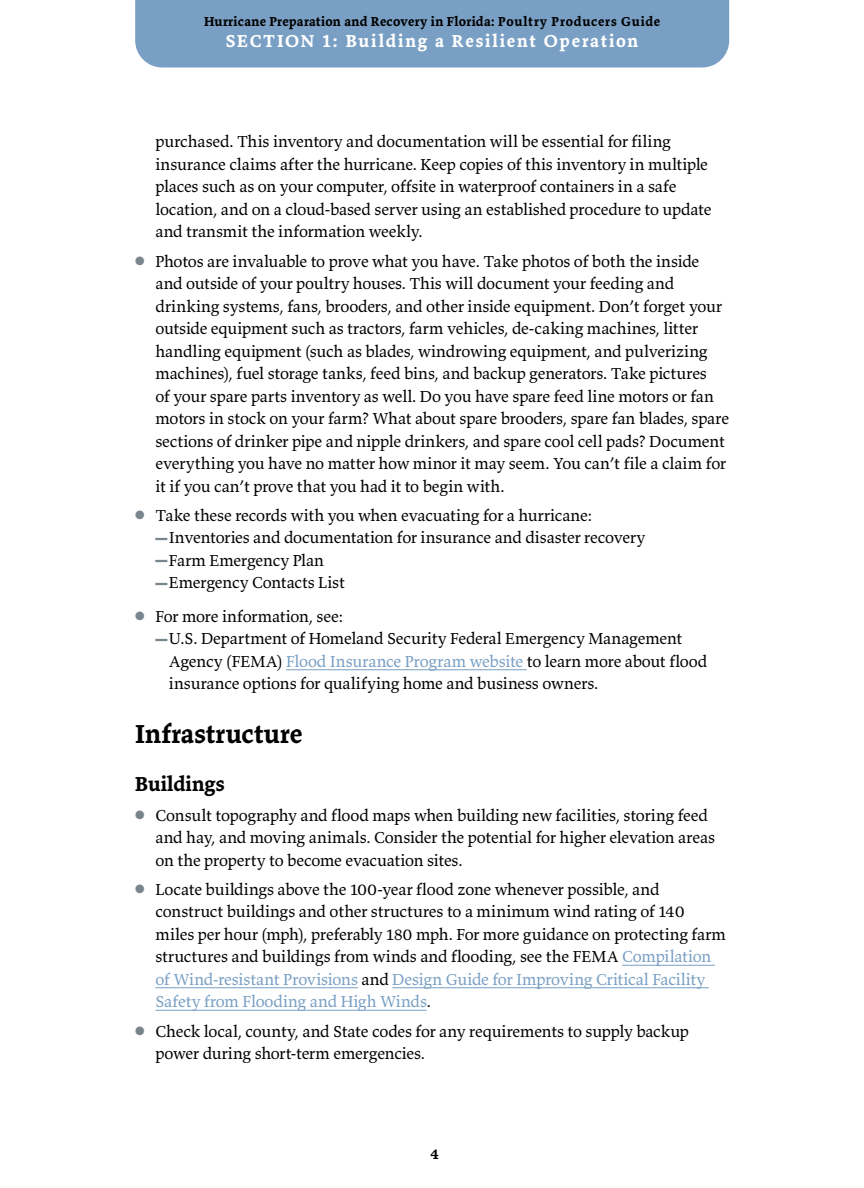
<style>
.page{position:relative;width:864px;height:1188px;background:#fff}
.page>*{position:absolute;margin:0;border:0;box-sizing:border-box;transform-origin:0 0}
.t1{font:700 27px "Valkyrie T3";letter-spacing:.005em;color:#000}
.t2{font:700 21px "Valkyrie T3";letter-spacing:.005em;color:#000}
.t3{font:700 18px "Valkyrie T3";letter-spacing:.095em;color:#fff}
.t4{font:16.5px/22.5px "Valkyrie T3";letter-spacing:-.01em;color:#000}
.t5{font:700 15px "Valkyrie T3";color:#000}
.t6{font:700 13.5px "Valkyrie T3";letter-spacing:.03em;color:#000}
.s1{color:#79858d}
.s2{font-family:"Times New Roman";font-size:12px;color:#79858d}
.s3{color:#799fc4}
</style>
<div class="page">
<div style="left:135px;top:0;width:594px;height:68px;background:#799fc4"></div>
<hr style="left:286px;top:670px;width:241px;height:1px;background:#799fc4">
<hr style="left:622px;top:965px;width:93px;height:1px;background:#799fc4">
<hr style="left:155px;top:988px;width:203px;height:1px;background:#799fc4">
<hr style="left:392px;top:988px;width:317px;height:1px;background:#799fc4">
<hr style="left:155px;top:1010px;width:272px;height:1px;background:#799fc4">
<p class="t6" style="left:204px;top:13px;width:458px">Hurricane Preparation and Recovery in Florida: Poultry Producers Guide</p>
<p class="t3" style="left:226px;top:30px;width:414px">SECTION 1: Building a Resilient Operation</p>
<p class="t4" style="left:155px;top:130px;width:558px">purchased. This inventory and documentation will be essential for filing insurance claims after the hurricane. Keep copies of this inventory in multiple places such as on your computer, offsite in waterproof containers in a safe location, and on a cloud-based server using an established procedure to update and transmit the information weekly.</p>
<p class="t4" style="left:155px;top:249px;width:575px;text-indent:-20px"><span class="s1">●</span> Photos are invaluable to prove what you have. Take photos of both the inside and outside of your poultry houses. This will document your feeding and drinking systems, fans, brooders, and other inside equipment. Don’t forget your outside equipment such as tractors, farm vehicles, de-caking machines, litter handling equipment (such as blades, windrowing equipment, and pulverizing machines), fuel storage tanks, feed bins, and backup generators. Take pictures<br>of your spare parts inventory as well. Do you have spare feed line motors or fan motors in stock on your farm? What about spare brooders, spare fan blades, spare sections of drinker pipe and nipple drinkers, and spare cool cell pads? Document everything you have no matter how minor it may seem. You can’t file a claim for it if you can’t prove that you had it to begin with.</p>
<p class="t4" style="left:155px;top:504px;width:491px;text-indent:-20px"><span class="s1">●</span> Take these records with you when evacuating for a hurricane: <span class="s2">▬</span>Inventories and documentation for insurance and disaster recovery <span class="s2">▬</span>Farm Emergency Plan<br><span class="s2">▬</span>Emergency Contacts List</p>
<p class="t4" style="left:135px;top:604px;width:210px"><span class="s1">●</span> For more information, see:</p>
<p class="t4" style="left:155px;top:627px;width:528px"><span class="s2">▬</span>U.S. Department of Homeland Security Federal Emergency Management</p>
<p class="t4" style="left:169px;top:649px;width:540px">Agency (FEMA) <span class="s3">Flood Insurance Program website</span> to learn more about flood</p>
<p class="t4" style="left:169px;top:672px;width:431px">insurance options for qualifying home and business owners.</p>
<h1 class="t1" style="left:135px;top:717px;width:169px">Infrastructure</h1>
<p class="t2" style="left:135px;top:771px;width:91px">Buildings</p>
<p class="t4" style="left:155px;top:803px;width:561px;text-indent:-20px"><span class="s1">●</span> Consult topography and flood maps when building new facilities, storing feed and hay, and moving animals. Consider the potential for higher elevation areas on the property to become evacuation sites.</p>
<p class="t4" style="left:155px;top:877px;width:572px;text-indent:-20px"><span class="s1">●</span> Locate buildings above the 100-year flood zone whenever possible, and construct buildings and other structures to a minimum wind rating of 140 miles per hour (mph), preferably 180 mph. For more guidance on protecting farm structures and buildings from winds and flooding, see the FEMA <span class="s3">Compilation of Wind-resistant Provisions</span> and <span class="s3">Design Guide for Improving Critical Facility Safety from Flooding and High Winds</span>.</p>
<p class="t4" style="left:155px;top:1019px;width:535px;text-indent:-20px"><span class="s1">●</span> Check local, county, and State codes for any requirements to supply backup power during short-term emergencies.</p>
<p class="t5" style="left:430px;top:1144px;width:10px">4</p>
</div>
